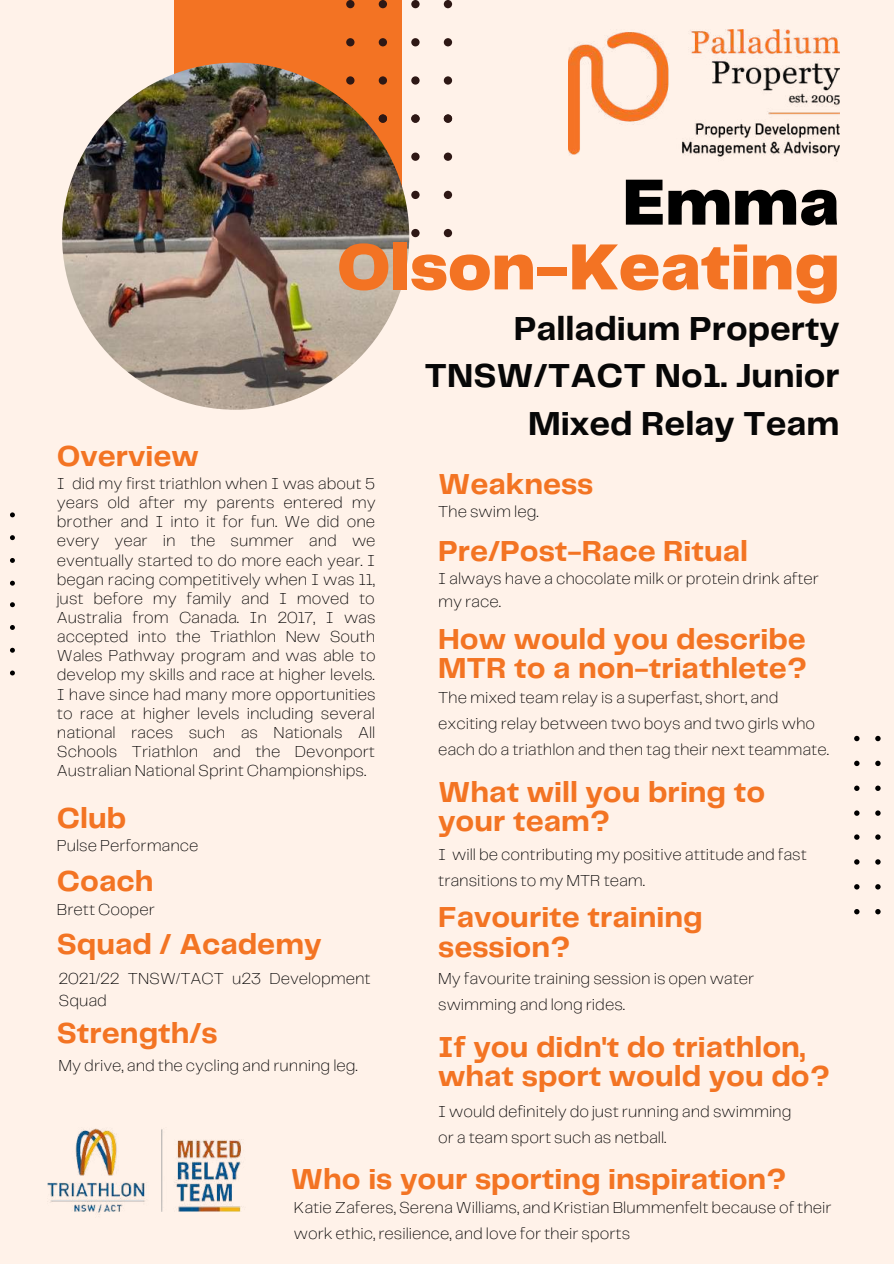
<style>
.page{position:relative;width:894px;height:1264px;background:#fff}
.page>*{position:absolute;margin:0;border:0;box-sizing:border-box;transform-origin:0 0}
.t1{font:900 67.5px "Telegraf";color:#f37323}
.t2{font:900 67.5px "Telegraf";color:#000}
.t3{font:700 34.5px/47.2px "Telegraf";color:#070707;text-align:right}
.t4{font:700 30px/29.2px "Telegraf";color:#f37423}
.t5{font:200 16.5px/19.2px "Telegraf";color:#000}
</style>
<div class="page">
<div style="left:0;top:0;width:893px;height:1263px;background:#fff2e9"></div>
<div style="left:174px;top:0;width:227px;height:275px;background:#f37323"></div>
<svg style="left:10px;top:512px;width:5px;height:73px"></svg>
<svg style="left:854px;top:735px;width:27px;height:80px"></svg>
<svg style="left:346px;top:0;width:106px;height:237px"></svg>
<svg style="left:10px;top:602px;width:5px;height:73px"></svg>
<svg style="left:854px;top:834px;width:27px;height:80px"></svg>
<img style="left:62px;top:63px;width:347px;height:347px;border-radius:50%">
<img style="left:568px;top:29px;width:271px;height:130px">
<img style="left:47px;top:1128px;width:195px;height:85px">
<h1 class="t2" style="left:622px;top:173px;width:219px">Emma</h1>
<h1 class="t1" style="left:337px;top:238px;width:504px">Olson-Keating</h1>
<h2 class="t3" style="left:424px;top:307px;width:416px">Palladium Property<br>TNSW/TACT No1. Junior<br>Mixed Relay Team</h2>
<p class="t5" style="left:57px;top:475px;width:320px;text-align:justify">I did my first triathlon when I was about 5 years old after my parents entered my brother and I into it for fun. We did one every year in the summer and we eventually started to do more each year. I began racing competitively when I was 11, just before my family and I moved to Australia from Canada. In 2017, I was accepted into the Triathlon New South Wales Pathway program and was able to develop my skills and race at higher levels.<br>I have since had many more opportunities to race at higher levels including several national races such as Nationals All Schools Triathlon and the Devonport Australian National Sprint Championships.</p>
<h3 class="t4" style="left:57px;top:443px;width:143px">Overview</h3>
<h3 class="t4" style="left:438px;top:471px;width:157px">Weakness</h3>
<p class="t5" style="left:438px;top:502px;width:102px">The swim leg.</p>
<h3 class="t4" style="left:438px;top:537px;width:311px">Pre/Post-Race Ritual</h3>
<p class="t5" style="left:438px;top:568px;width:382px;line-height:22.5px">I always have a chocolate milk or protein drink after my race.</p>
<h3 class="t4" style="left:438px;top:626px;width:370px">How would you describe<br>MTR to a non-triathlete?</h3>
<p class="t5" style="left:438px;top:685px;width:392px;line-height:26px">The mixed team relay is a superfast, short, and exciting relay between two boys and two girls who each do a triathlon and then tag their next teammate.</p>
<h3 class="t4" style="left:438px;top:778px;width:328px">What will you bring to your team?</h3>
<p class="t5" style="left:438px;top:842px;width:370px;line-height:26px">I will be contributing my positive attitude and fast transitions to my MTR team.</p>
<h3 class="t4" style="left:438px;top:904px;width:266px">Favourite training session?</h3>
<p class="t5" style="left:438px;top:966px;width:317px;line-height:26px">My favourite training session is open water swimming and long rides.</p>
<h3 class="t4" style="left:438px;top:1034px;width:393px">If you didn't do triathlon, what sport would you do?</h3>
<p class="t5" style="left:438px;top:1099px;width:355px;line-height:26px">I would definitely do just running and swimming or a team sport such as netball.</p>
<h3 class="t4" style="left:291px;top:1166px;width:497px">Who is your sporting inspiration?</h3>
<h3 class="t4" style="left:57px;top:804px;width:71px">Club</h3>
<p class="t5" style="left:57px;top:837px;width:143px">Pulse Performance</p>
<h3 class="t4" style="left:57px;top:867px;width:98px">Coach</h3>
<p class="t5" style="left:57px;top:900px;width:99px">Brett Cooper</p>
<h3 class="t4" style="left:57px;top:931px;width:266px">Squad / Academy</h3>
<p class="t5" style="left:59px;top:967px;width:313px;line-height:22.5px">2021/22 TNSW/TACT u23 Development<br>Squad</p>
<h3 class="t4" style="left:57px;top:1020px;width:162px">Strength/s</h3>
<p class="t5" style="left:59px;top:1056px;width:301px">My drive, and the cycling and running leg.</p>
<p class="t5" style="left:294px;top:1195px;width:539px;line-height:26px">Katie Zaferes, Serena Williams, and Kristian Blummenfelt because of their work ethic, resilience, and love for their sports</p>
</div>
